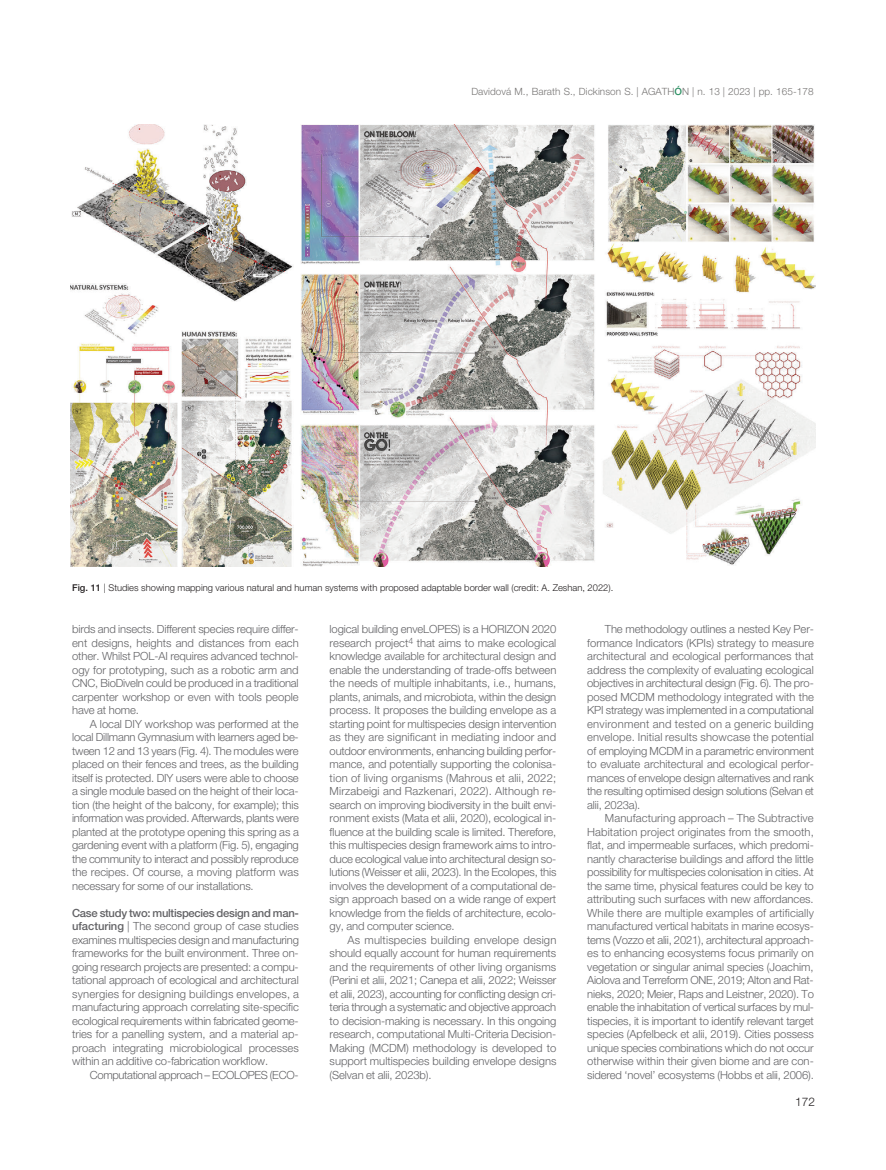
<style>
.page{position:relative;width:886px;height:1170px;background:#fff}
.page>*{position:absolute;margin:0;border:0;box-sizing:border-box;transform-origin:0 0}
.t1{font:300 11.88px "Helvetica Neue LT Std";color:#231f20}
.t2{font:300 11.25px/13.5px "Helvetica Neue LT Std";letter-spacing:-.01em;color:#636366;text-align:justify}
.t3{font:300 11.25px "Helvetica Neue LT Std";letter-spacing:-.03em;color:#636366}
.t4{font:300 10px "Helvetica Neue LT Std";letter-spacing:.005em;color:#777574}
.t5{font:300 9.38px "Helvetica Neue LT Std";color:#231f20}
.s1{font-weight:500;color:#2b8f62}
.s2{font-weight:500}
</style>
<div class="page">
<img style="left:71px;top:124px;width:744px;height:442px">
<p class="t4" style="left:471px;top:88px;width:344px">Davidová M., Barath S., Dickinson S. | AGATH<span class="s1">Ó</span>N | n. 13 | 2023 | pp. 165-178</p>
<p class="t5" style="left:72px;top:583px;width:543px"><span class="s2">Fig. 11</span> | Studies showing mapping various natural and human systems with proposed adaptable border wall (credit: A. Zeshan, 2022).</p>
<p class="t2" style="left:72px;top:623px;width:228px">birds and insects. Different species require differ&shy;ent designs, heights and distances from each other. Whilst POL-AI requires advanced technol&shy;ogy for prototyping, such as a robotic arm and CNC, BioDiveIn could be produced in a traditional carpenter workshop or even with tools people have at home.</p>
<p class="t2" style="left:72px;top:718px;width:228px;text-indent:18px">A local DIY workshop was performed at the local Dillmann Gymnasium with learners aged be&shy;tween 12 and 13 years (Fig. 4). The modules were placed on their fences and trees, as the building itself is protected. DIY users were able to choose a single module based on the height of their loca&shy;tion (the height of the balcony, for example); this information was provided. Afterwards, plants were planted at the prototype opening this spring as a gardening event with a platform (Fig. 5), engaging the community to interact and possibly reproduce the recipes. Of course, a moving platform was necessary for some of our installations.</p>
<p class="t2" style="left:72px;top:907px;width:228px"><span class="s2">Case study two: multispecies design and man&shy;ufacturing</span> | The second group of case studies examines multispecies design and manufacturing frameworks for the built environment. Three on&shy;going research projects are presented: a compu&shy;tational approach of ecological and architectural synergies for designing buildings envelopes, a manufacturing approach correlating site-specific ecological requirements within fabricated geome&shy;tries for a panelling system, and a material ap&shy;proach integrating microbiological processes within an additive co-fabrication workflow.</p>
<p class="t3" style="left:90px;top:1070px;width:210px">Computational approach – ECOLOPES (ECO-</p>
<p class="t2" style="left:330px;top:623px;width:228px">logical building enveLOPES) is a HORIZON 2020 research project<sup>4</sup> that aims to make ecological knowledge available for architectural design and enable the understanding of trade-offs between the needs of multiple inhabitants, i.e., humans, plants, animals, and microbiota, within the design process. It proposes the building envelope as a starting point for multispecies design intervention as they are significant in mediating indoor and outdoor environments, enhancing building perfor&shy;mance, and potentially supporting the colonisa&shy;tion of living organisms (Mahrous et alii, 2022; Mirzabeigi and Razkenari, 2022). Although re&shy;search on improving biodiversity in the built envi&shy;ronment exists (Mata et alii, 2020), ecological in&shy;fluence at the building scale is limited. Therefore, this multispecies design framework aims to intro&shy;duce ecological value into architectural design so&shy;lutions (Weisser et alii, 2023). In the Ecolopes, this involves the development of a computational de&shy;sign approach based on a wide range of expert knowledge from the fields of architecture, ecolo&shy;gy, and computer science.</p>
<p class="t2" style="left:330px;top:934px;width:228px;text-indent:18px">As multispecies building envelope design should equally account for human requirements and the requirements of other living organisms (Perini et alii, 2021; Canepa et alii, 2022; Weisser et alii, 2023), accounting for conflicting design cri&shy;teria through a systematic and objective approach to decision-making is necessary. In this ongoing research, computational Multi-Criteria Decision-Making (MCDM) methodology is developed to support multispecies building envelope designs (Selvan et alii, 2023b).</p>
<p class="t2" style="left:587px;top:623px;width:228px;text-indent:18px">The methodology outlines a nested Key Per&shy;formance Indicators (KPIs) strategy to measure architectural and ecological performances that address the complexity of evaluating ecological objectives in architectural design (Fig. 6). The pro&shy;posed MCDM methodology integrated with the KPI strategy was implemented in a computational environment and tested on a generic building envelope. Initial results showcase the potential of employing MCDM in a parametric environment to evaluate architectural and ecological perfor&shy;mances of envelope design alternatives and rank the resulting optimised design solutions (Selvan et alii, 2023a).</p>
<p class="t2" style="left:587px;top:812px;width:228px;text-indent:18px">Manufacturing approach – The Subtractive Habitation project originates from the smooth, flat, and impermeable surfaces, which predomi&shy;nantly characterise buildings and afford the little possibility for multispecies colonisation in cities. At the same time, physical features could be key to attributing such surfaces with new affordances.<br>While there are multiple examples of artificially manufactured vertical habitats in marine ecosys&shy;tems (Vozzo et alii, 2021), architectural approach&shy;es to enhancing ecosystems focus primarily on vegetation or singular animal species (Joachim, Aiolova and Terreform ONE, 2019; Alton and Rat&shy;nieks, 2020; Meier, Raps and Leistner, 2020). To enable the inhabitation of vertical surfaces by mul&shy;tispecies, it is important to identify relevant target species (Apfelbeck et alii, 2019). Cities possess unique species combinations which do not occur otherwise within their given biome and are con&shy;sidered ‘novel’ ecosystems (Hobbs et alii, 2006).</p>
<p class="t1" style="left:795px;top:1097px;width:21px">172</p>
</div>
